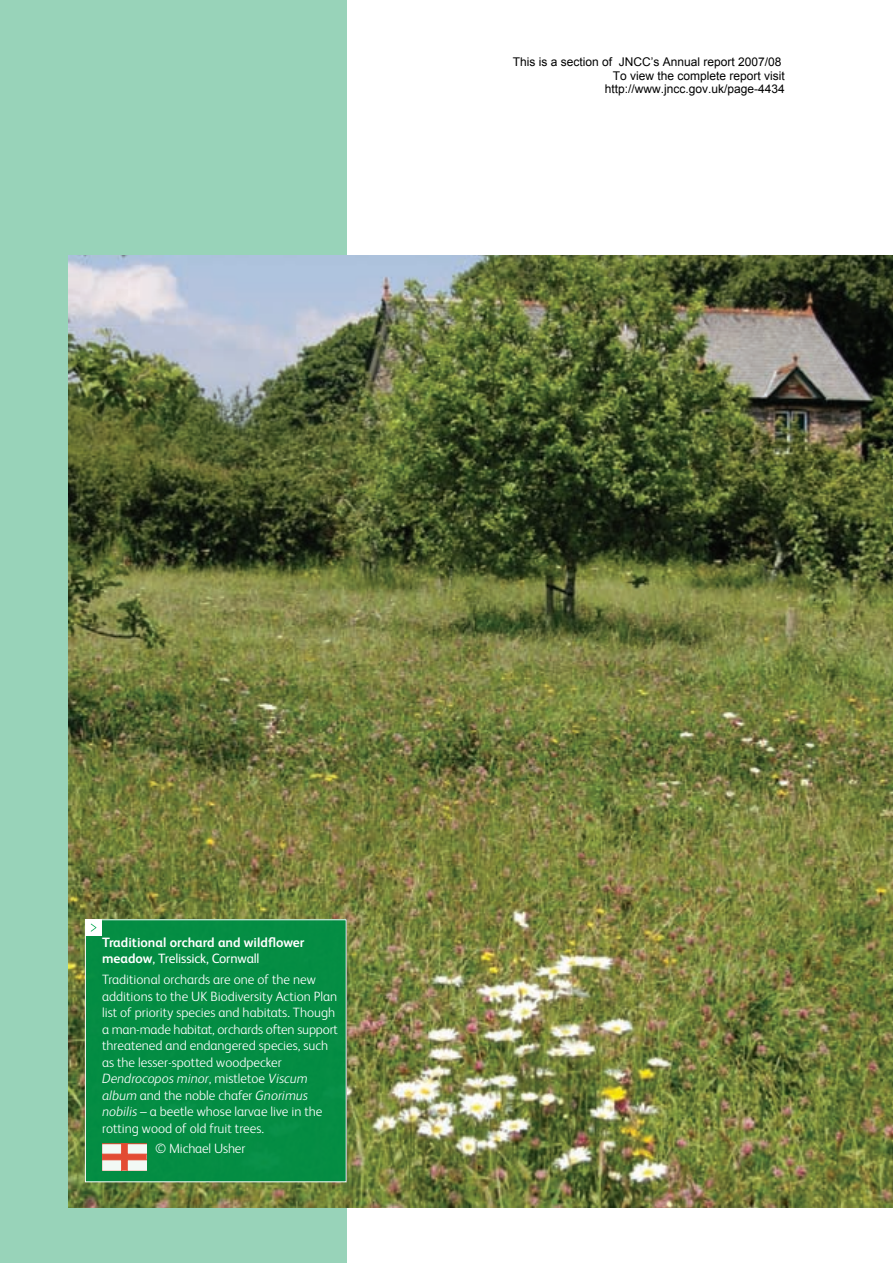
<style>
.page{position:relative;width:893px;height:1263px;background:#fff}
.page>*{position:absolute;margin:0;border:0;box-sizing:border-box;transform-origin:0 0}
.Picture_caption{font:300 13.5px/16.5px "FS Albert";color:#fff}
.Picture_title{font:700 13.5px/16.5px "FS Albert";color:#fff}
.t1{font:12px/13.6px "Arial";color:#000;text-align:right}
.s1{font-weight:400}
.s2{font-style:italic}
</style>
<div class="page">
<div style="left:0;top:0;width:347px;height:1263px;background:#98d3b9"></div>
<img style="left:68px;top:255px;width:825px;height:953px">
<div style="left:85px;top:920px;width:261px;height:262px;background:#048d43"></div>
<div style="left:85px;top:920px;width:17px;height:16px;background:#fff"></div>
<svg style="left:91px;top:923px;width:5px;height:9px"></svg>
<svg style="left:102px;top:1144px;width:45px;height:26px"></svg>
<p class="t1" style="left:513px;top:55px;width:274px">This is a section of JNCC’s Annual report 2007/08<br>To view the complete report visit http://www.jncc.gov.uk/page-4434</p>
<p class="Picture_title" style="left:102px;top:934px;width:204px">Traditional orchard and wildflower meadow<span class="s1">, Trelissick, Cornwall</span></p>
<p class="Picture_caption" style="left:102px;top:971px;width:237px">Traditional orchards are one of the new additions to the UK Biodiversity Action Plan list of priority species and habitats. Though a man-made habitat, orchards often support threatened and endangered species, such as the lesser-spotted woodpecker <span class="s2">Dendrocopos minor</span>, mistletoe <span class="s2">Viscum album</span> and the noble chafer <span class="s2">Gnorimus nobilis</span> – a beetle whose larvae live in the rotting wood of old fruit trees.</p>
<p class="Picture_caption" style="left:155px;top:1140px;width:92px">© Michael Usher</p>
</div>
